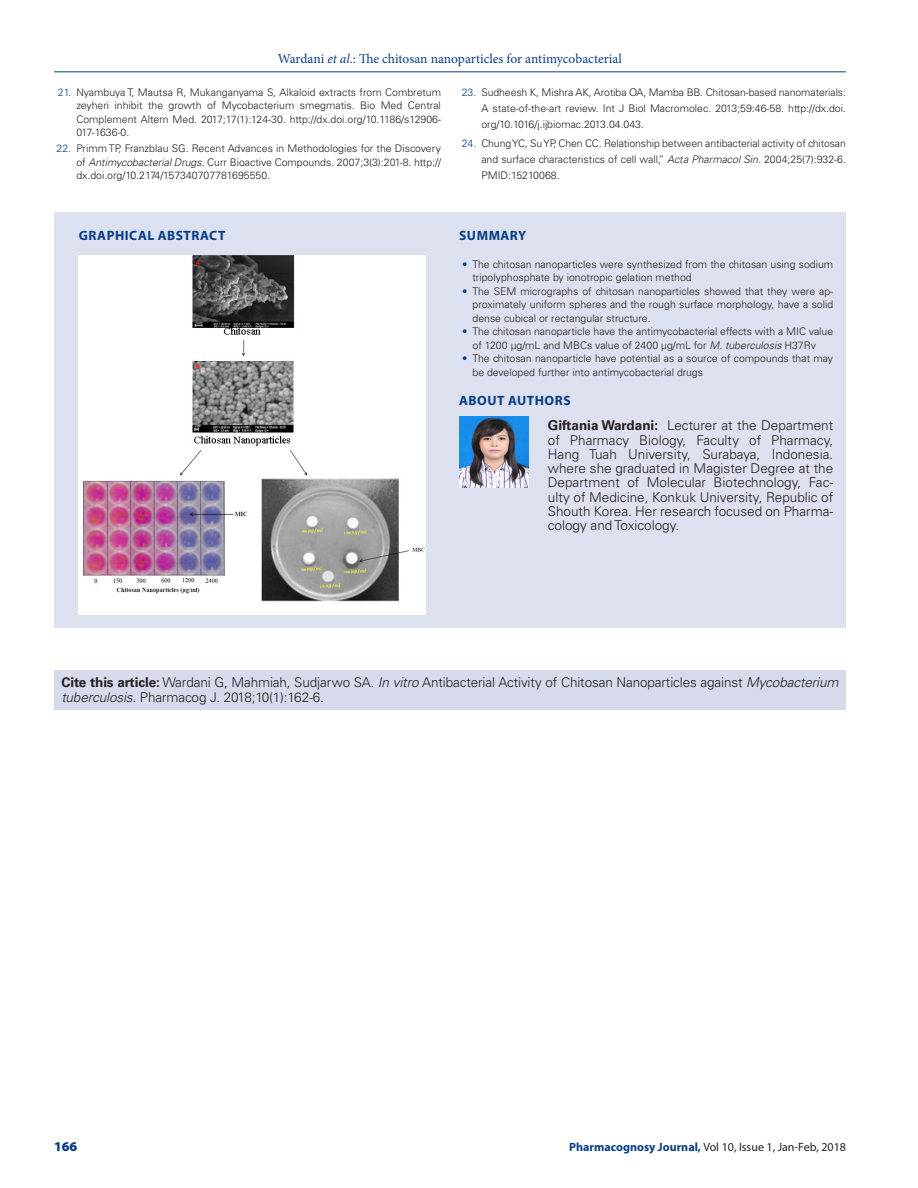
<style>
.page{position:relative;width:918px;height:1188px;background:#fff}
.page>*{position:absolute;margin:0;border:0;box-sizing:border-box;transform-origin:0 0}
.ABS_AU_TX{font:300 13.5px/14.2px "Univers LT Std";color:#231f20;text-align:justify}
.ABS_TXT{font:300 13.5px/14.2px "Univers LT Std";letter-spacing:-.01em;color:#231f20}
.t1{font:13.5px "Minion Pro";letter-spacing:-.005em;color:#083e89}
.ABS_HD{font:700 13.5px "Myriad Pro";letter-spacing:.04em;color:#083e89}
.t2{font:900 13.5px "Myriad Pro";color:#083e89}
.t3{font:12px "Myriad Pro";color:#231f20}
.t4{font:300 10.5px/13.4px "Univers LT Std";color:#231f20;text-align:justify}
.s1{font-style:italic}
.s2{color:#083e89}
.s3{font-weight:700}
.s4{font-weight:700;color:#083e89}
</style>
<div class="page">
<hr style="left:54px;top:72px;width:792px;height:1px;background:#083e89">
<div style="left:54px;top:670px;width:792px;height:39px;background:#d6daeb"></div>
<div style="left:54px;top:212px;width:792px;height:415px;background:#dde0ee"></div>
<img style="left:459px;top:416px;width:70px;height:71px">
<img style="left:79px;top:256px;width:347px;height:359px">
<p class="t1" style="left:278px;top:50px;width:346px">Wardani <span class="s1">et al</span>.: The chitosan nanoparticles for antimycobacterial</p>
<p class="t4" style="left:76px;top:85px;width:366px;text-indent:-18px"><span class="s2">21.</span> Nyambuya T, Mautsa R, Mukanganyama S, Alkaloid extracts from Combretum zeyheri inhibit the growth of Mycobacterium smegmatis. Bio Med Central Complement Altern Med. 2017;17(1):124-30. http://dx.doi.org/10.1186/s12906- 017-1636-0.</p>
<p class="t4" style="left:76px;top:142px;width:366px;text-indent:-20px"><span class="s2">22.</span> Primm TP, Franzblau SG. Recent Advances in Methodologies for the Discovery of <span class="s1">Antimycobacterial Drugs</span>. Curr Bioactive Compounds. 2007;3(3):201-8. http:// dx.doi.org/10.2174/157340707781695550.</p>
<p class="t4" style="left:481px;top:84px;width:366px;line-height:16px;text-indent:-20px"><span class="s2">23.</span> Sudheesh K, Mishra AK, Arotiba OA, Mamba BB. Chitosan-based nanomaterials:<br>A state-of-the-art review. Int J Biol Macromolec. 2013;59:46-58. http://dx.doi. org/10.1016/j.ijbiomac.2013.04.043.</p>
<p class="t4" style="left:481px;top:135px;width:366px;line-height:16px;text-indent:-19px"><span class="s2">24.</span> Chung YC, Su YP, Chen CC. Relationship between antibacterial activity of chitosan and surface characteristics of cell wall,” <span class="s1">Acta Pharmacol Sin</span>. 2004;25(7):932-6.<br>PMID:15210068.</p>
<p class="ABS_HD" style="left:79px;top:226px;width:148px">GRAPHICAL ABSTRACT</p>
<p class="ABS_HD" style="left:459px;top:226px;width:69px">SUMMARY</p>
<p class="t4" style="left:472px;top:257px;width:362px;text-indent:-10px"><span class="s2">•</span> The chitosan nanoparticles were synthesized from the chitosan using sodium tripolyphosphate by ionotropic gelation method</p>
<p class="t4" style="left:472px;top:284px;width:362px;text-indent:-10px"><span class="s2">•</span> The SEM micrographs of chitosan nanoparticles showed that they were ap&shy;proximately uniform spheres and the rough surface morphology, have a solid dense cubical or rectangular structure.</p>
<p class="t4" style="left:472px;top:325px;width:362px;text-indent:-10px"><span class="s2">•</span> The chitosan nanoparticle have the antimycobacterial effects with a MIC value of 1200 μg/mL and MBCs value of 2400 μg/mL for <span class="s1">M. tuberculosis</span> H37Rv</p>
<p class="t4" style="left:472px;top:352px;width:362px;text-indent:-10px"><span class="s2">•</span> The chitosan nanoparticle have potential as a source of compounds that may be developed further into antimycobacterial drugs</p>
<p class="ABS_HD" style="left:459px;top:392px;width:113px">ABOUT AUTHORS</p>
<p class="ABS_AU_TX" style="left:548px;top:418px;width:287px"><span class="s3">Giftania Wardani:</span> Lecturer at the Department of Pharmacy Biology, Faculty of Pharmacy, Hang Tuah University, Surabaya, Indonesia. where she graduated in Magister Degree at the Department of Molecular Biotechnology, Fac&shy;ulty of Medicine, Konkuk University, Republic of Shouth Korea. Her research focused on Pharma&shy;cology and Toxicology.</p>
<p class="ABS_TXT" style="left:62px;top:675px;width:779px"><span class="s3">Cite this article:</span> Wardani G, Mahmiah, Sudjarwo SA. <span class="s1">In vitro</span> Antibacterial Activity of Chitosan Nanoparticles against <span class="s1">Mycobacterium tuberculosis</span>. Pharmacog J. 2018;10(1):162-6.</p>
<p class="t2" style="left:54px;top:1137px;width:25px">166</p>
<p class="t3" style="left:569px;top:1139px;width:278px"><span class="s4">Pharmacognosy Journal,</span> Vol 10, Issue 1, Jan-Feb, 2018</p>
</div>
